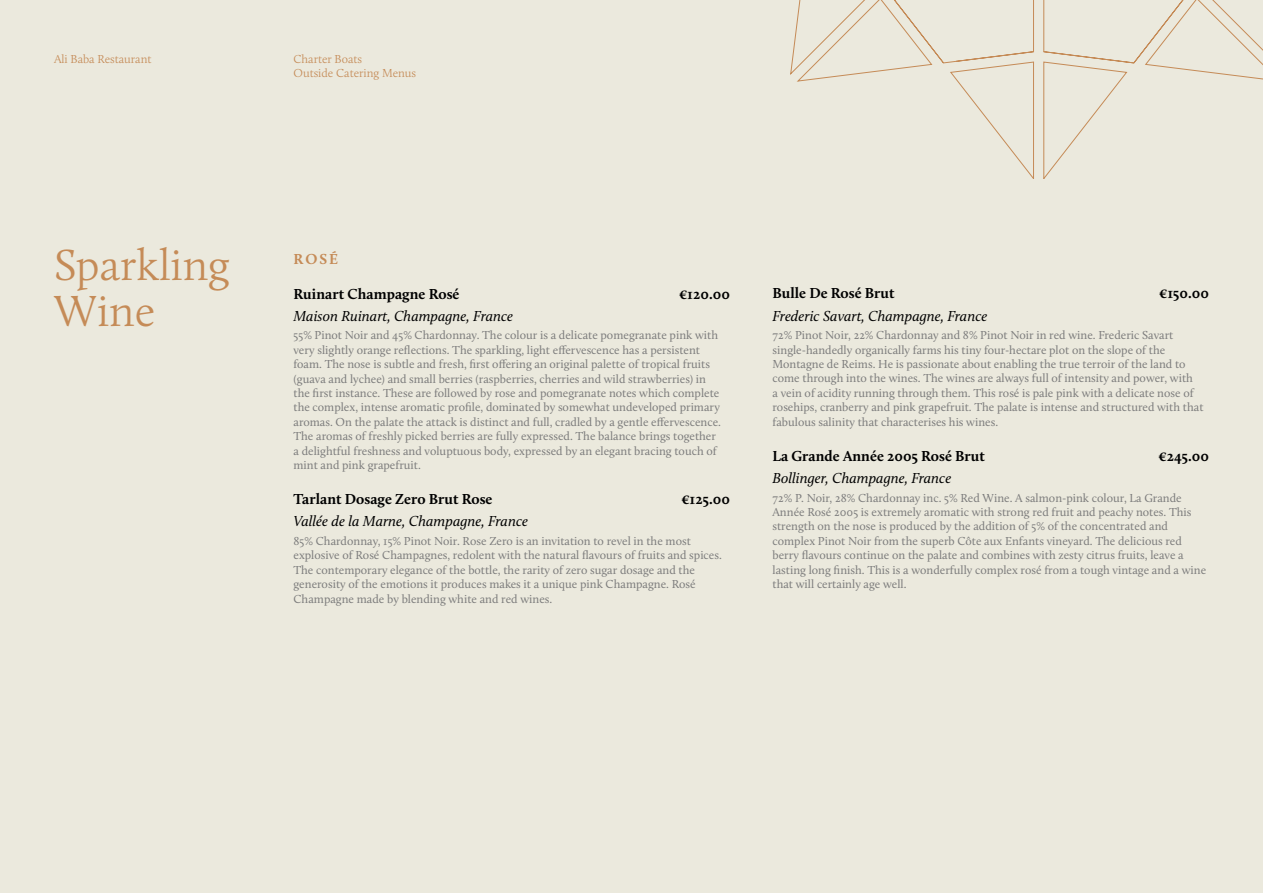
<style>
.page{position:relative;width:1263px;height:893px;background:#ebe9dd}
.page>*{position:absolute;margin:0;border:0;box-sizing:border-box;transform-origin:0 0}
.t1{font:300 45px/46.8px "Calluna";color:#c58b57}
.t2{font:italic 15px "Calluna";color:#000}
.t3{font:700 15px "Calluna";color:#000}
.t4{font:700 15px "Calluna";color:#c58b57}
.t5{font:12px/14.4px "Calluna";color:#7c7c7c}
.t6{font:300 12px/14.4px "Calluna";color:#c58b57}
</style>
<div class="page">
<svg style="left:790px;top:0;width:473px;height:179px"></svg>
<p class="t6" style="left:54px;top:52px;width:99px">Ali Baba Restaurant</p>
<p class="t6" style="left:293px;top:52px;width:124px">Charter Boats<br>Outside Catering Menus</p>
<h1 class="t1" style="left:54px;top:241px;width:177px">Sparkling<br>Wine</h1>
<p class="t4" style="left:294px;top:249px;width:46px">ROSÉ</p>
<p class="t3" style="left:293px;top:284px;width:168px">Ruinart Champagne Rosé</p>
<p class="t3" style="left:679px;top:284px;width:52px">€120.00</p>
<p class="t2" style="left:293px;top:307px;width:221px">Maison Ruinart, Champagne, France</p>
<p class="t5" style="left:293px;top:328px;width:429px">55% Pinot Noir and 45% Chardonnay. The colour is a delicate pomegranate pink with very slightly orange reflections. The sparkling, light effervescence has a persistent foam. The nose is subtle and fresh, first offering an original palette of tropical fruits (guava and lychee) and small berries (raspberries, cherries and wild strawberries) in the first instance. These are followed by rose and pomegranate notes which complete the complex, intense aromatic profile, dominated by somewhat undeveloped primary aromas. On the palate the attack is distinct and full, cradled by a gentle effervescence.<br>The aromas of freshly picked berries are fully expressed. The balance brings together a delightful freshness and voluptuous body, expressed by an elegant bracing touch of mint and pink grapefruit.</p>
<p class="t3" style="left:293px;top:490px;width:201px">Tarlant Dosage Zero Brut Rose</p>
<p class="t3" style="left:681px;top:490px;width:50px">€125.00</p>
<p class="t2" style="left:293px;top:512px;width:236px">Vallée de la Marne, Champagne, France</p>
<p class="t5" style="left:293px;top:534px;width:430px">85% Chardonnay, 15% Pinot Noir. Rose Zero is an invitation to revel in the most explosive of Rosé Champagnes, redolent with the natural flavours of fruits and spices.<br>The contemporary elegance of the bottle, the rarity of zero sugar dosage and the generosity of the emotions it produces makes it a unique pink Champagne. Rosé Champagne made by blending white and red wines.</p>
<p class="t3" style="left:772px;top:284px;width:124px">Bulle De Rosé Brut</p>
<p class="t3" style="left:1159px;top:284px;width:51px">€150.00</p>
<p class="t2" style="left:772px;top:306px;width:216px">Frederic Savart, Champagne, France</p>
<p class="t5" style="left:772px;top:328px;width:432px">72% Pinot Noir, 22% Chardonnay and 8% Pinot Noir in red wine. Frederic Savart single-handedly organically farms his tiny four-hectare plot on the slope of the Montagne de Reims. He is passionate about enabling the true terroir of the land to come through into the wines. The wines are always full of intensity and power, with<br>a vein of acidity running through them. This rosé is pale pink with a delicate nose of rosehips, cranberry and pink grapefruit. The palate is intense and structured with that fabulous salinity that characterises his wines.</p>
<p class="t3" style="left:772px;top:446px;width:214px">La Grande Année 2005 Rosé Brut</p>
<p class="t3" style="left:1158px;top:446px;width:52px">€245.00</p>
<p class="t2" style="left:772px;top:469px;width:180px">Bollinger, Champagne, France</p>
<p class="t5" style="left:772px;top:490px;width:435px">72% P. Noir, 28% Chardonnay inc. 5% Red Wine. A salmon-pink colour, La Grande Année Rosé 2005 is extremely aromatic with strong red fruit and peachy notes. This strength on the nose is produced by the addition of 5% of the concentrated and complex Pinot Noir from the superb Côte aux Enfants vineyard. The delicious red berry flavours continue on the palate and combines with zesty citrus fruits, leave a lasting long finish. This is a wonderfully complex rosé from a tough vintage and a wine that will certainly age well.</p>
</div>
